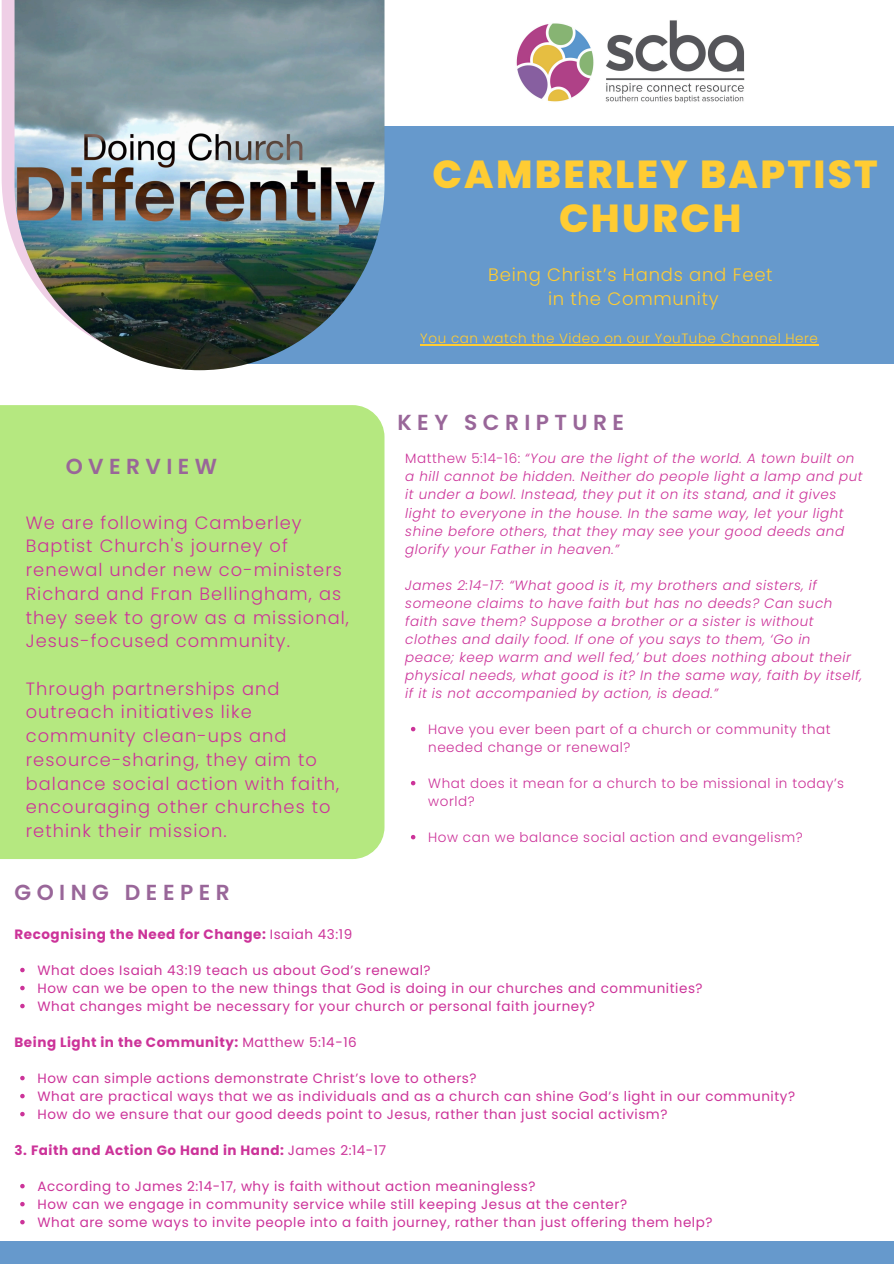
<style>
.page{position:relative;width:894px;height:1264px;background:#fff}
.page>*{position:absolute;margin:0;border:0;box-sizing:border-box;transform-origin:0 0}
.t1{font:800 39px/43.8px "Poppins";letter-spacing:.06em;color:#fc3;text-align:center}
.t2{font:600 21.75px "Poppins";letter-spacing:.25em;color:#969}
.t3{font:300 18px/24.8px "Poppins";letter-spacing:.04em;color:#fc3;text-align:center}
.t4{font:300 17.85px/23.7px "Poppins";letter-spacing:.06em;color:#c39}
.t5{font:italic 300 13.5px/18px "Poppins";letter-spacing:.04em;color:#c39}
.t6{font:13.5px "Poppins";letter-spacing:.04em;color:#c39}
.t7{font:300 13.5px/18px "Poppins";letter-spacing:.04em;color:#c39}
.t8{font:700 13.5px "Poppins";letter-spacing:.04em;color:#c39}
.t9{font:300 13.5px "Poppins";letter-spacing:.04em;color:#fc3}
.s1{font-style:normal}
.s2{font-weight:400}
</style>
<div class="page">
<div style="left:161px;top:126px;width:732px;height:238px;background:#69c"></div>
<svg style="left:2px;top:0;width:13px;height:247px;background:#edd1e6"></svg>
<img style="left:15px;top:0;width:369px;height:370px">
<div style="left:0;top:405px;width:384px;height:454px;background:#b5e880"></div>
<div style="left:0;top:1241px;width:893px;height:22px;background:#69c"></div>
<img style="left:516px;top:20px;width:229px;height:83px">
<svg style="left:411px;top:726px;width:4px;height:5px"></svg>
<svg style="left:411px;top:780px;width:4px;height:5px"></svg>
<svg style="left:411px;top:834px;width:4px;height:5px"></svg>
<svg style="left:20px;top:967px;width:5px;height:5px"></svg>
<svg style="left:20px;top:985px;width:5px;height:5px"></svg>
<svg style="left:20px;top:1003px;width:5px;height:5px"></svg>
<svg style="left:20px;top:1075px;width:5px;height:5px"></svg>
<svg style="left:20px;top:1093px;width:5px;height:5px"></svg>
<svg style="left:20px;top:1111px;width:5px;height:5px"></svg>
<svg style="left:20px;top:1183px;width:5px;height:5px"></svg>
<svg style="left:20px;top:1201px;width:5px;height:5px"></svg>
<svg style="left:20px;top:1219px;width:5px;height:5px"></svg>
<hr style="left:420px;top:344px;width:398px;height:1px;background:#fc3">
<p class="t1" style="left:432px;top:152px;width:447px">CAMBERLEY BAPTIST<br>CHURCH</p>
<h3 class="t3" style="left:488px;top:262px;width:286px">Being Christ’s Hands and Feet in the Community</h3>
<p class="t9" style="left:420px;top:329px;width:399px">You can watch the Video on our YouTube Channel Here</p>
<p class="t2" style="left:66px;top:450px;width:153px">OVERVIEW</p>
<p class="t4" style="left:26px;top:510px;width:324px">We are following Camberley<br>Baptist Church's journey of renewal under new co-ministers<br>Richard and Fran Bellingham, as they seek to grow as a missional,<br>Jesus-focused community.</p>
<p class="t4" style="left:26px;top:676px;width:315px">Through partnerships and outreach initiatives like community clean-ups and resource-sharing, they aim to balance social action with faith, encouraging other churches to rethink their mission.</p>
<p class="t2" style="left:15px;top:877px;width:216px">GOING DEEPER</p>
<p class="t2" style="left:397px;top:407px;width:228px">KEY SCRIPTURE</p>
<h2 class="t5" style="left:405px;top:450px;width:458px"><span class="s1">Matthew 5:14-16:</span> “You are the light of the world. A town built on a hill cannot be hidden. Neither do people light a lamp and put it under a bowl. Instead, they put it on its stand, and it gives light to everyone in the house. In the same way, let your light shine before others, that they may see your good deeds and glorify your Father in heaven.”</h2>
<h3 class="t5" style="left:405px;top:576px;width:458px">James 2:14-17: “What good is it, my brothers and sisters, if someone claims to have faith but has no deeds? Can such faith save them? Suppose a brother or a sister is without clothes and daily food. If one of you says to them, ‘Go in peace; keep warm and well fed,’ but does nothing about their physical needs, what good is it? In the same way, faith by itself, if it is not accompanied by action, is dead.”</h3>
<h3 class="t7" style="left:428px;top:720px;width:404px">Have you ever been part of a church or community that needed change or renewal?</h3>
<h2 class="t7" style="left:428px;top:774px;width:417px">What does it mean for a church to be missional in today’s world?</h2>
<p class="t7" style="left:428px;top:828px;width:376px">How can we balance social action and evangelism?</p>
<p class="t8" style="left:15px;top:924px;width:339px">Recognising the Need for Change: <span class="s2">Isaiah 43:19</span></p>
<p class="t6" style="left:37px;top:960px;width:394px">What does Isaiah 43:19 teach us about God’s renewal?</p>
<h2 class="t6" style="left:37px;top:978px;width:666px">How can we be open to the new things that God is doing in our churches and communities?</h2>
<p class="t6" style="left:37px;top:996px;width:559px">What changes might be necessary for your church or personal faith journey?</p>
<p class="t8" style="left:15px;top:1032px;width:343px">Being Light in the Community: <span class="s2">Matthew 5:14-16</span></p>
<p class="t6" style="left:37px;top:1068px;width:440px">How can simple actions demonstrate Christ’s love to others?</p>
<p class="t6" style="left:37px;top:1086px;width:759px">What are practical ways that we as individuals and as a church can shine God’s light in our community?</p>
<p class="t6" style="left:37px;top:1104px;width:631px">How do we ensure that our good deeds point to Jesus, rather than just social activism?</p>
<p class="t8" style="left:15px;top:1140px;width:373px">3. Faith and Action Go Hand in Hand: <span class="s2">James 2:14-17</span></p>
<p class="t6" style="left:37px;top:1176px;width:499px">According to James 2:14-17, why is faith without action meaningless?</p>
<p class="t6" style="left:37px;top:1194px;width:591px">How can we engage in community service while still keeping Jesus at the center?</p>
<p class="t6" style="left:37px;top:1212px;width:676px">What are some ways to invite people into a faith journey, rather than just offering them help?</p>
</div>
